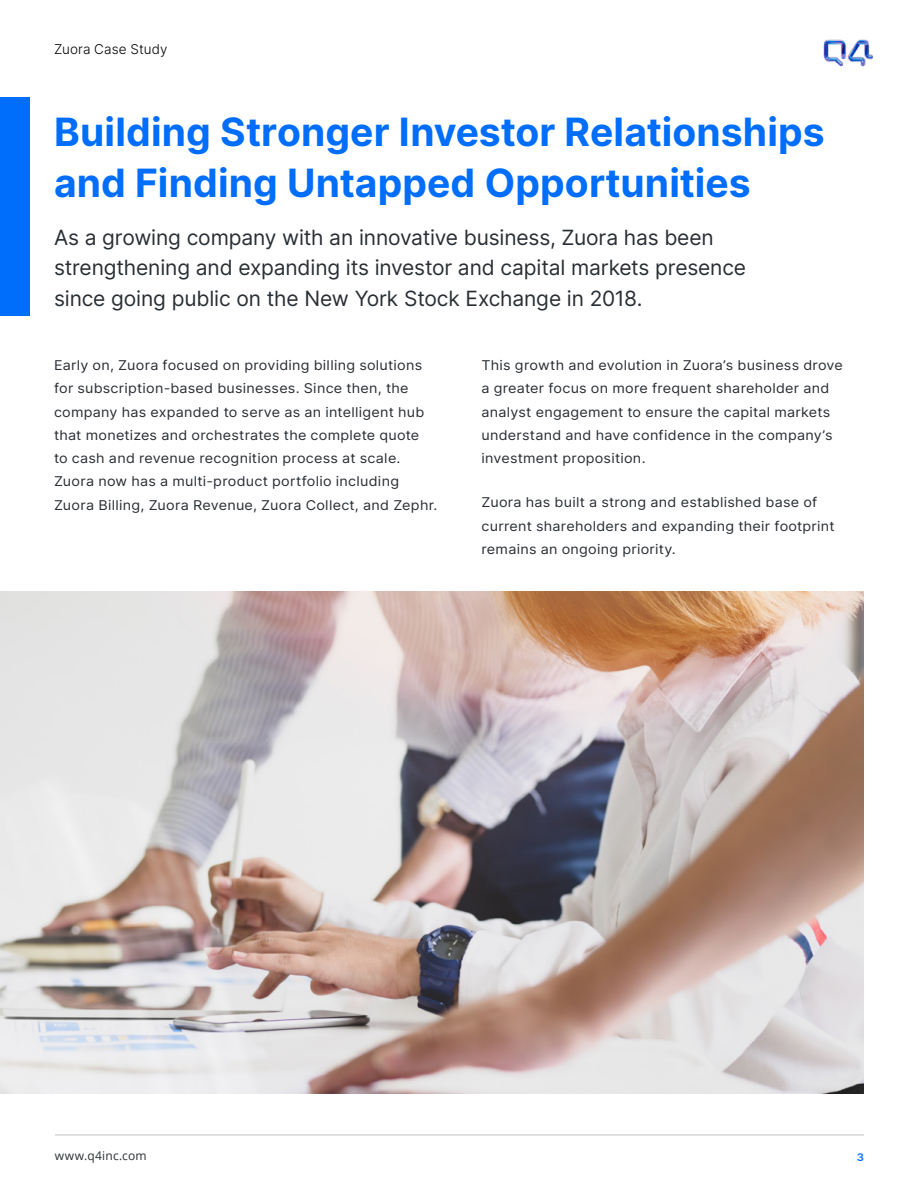
<style>
.page{position:relative;width:918px;height:1188px;background:#fff}
.page>*{position:absolute;margin:0;border:0;box-sizing:border-box;transform-origin:0 0}
.t1{font:700 39px/51px "Inter";color:#006efa}
.t2{font:21px/30px "Inter";letter-spacing:-.01em;color:#2a2f35}
.t3{font:13.5px/23.2px "Inter";letter-spacing:.02em;color:#2a2f35;scale:1.07 1}
.t4{font:300 13.5px "Inter";letter-spacing:.01em;color:#000}
.t5{font:12px "Open Sans";letter-spacing:.02em;color:#2a3136}
.t6{font:600 10.5px "Inter";color:#006efa;scale:1.07 1}
</style>
<div class="page">
<div style="left:0;top:98px;width:30px;height:218px;background:#006efa"></div>
<hr style="left:55px;top:1135px;width:809px;height:1px;background:#c4c2c2">
<img style="left:824px;top:39px;width:49px;height:28px">
<img style="left:0;top:591px;width:864px;height:503px">
<p class="t4" style="left:54px;top:39px;width:115px">Zuora Case Study</p>
<h1 class="t1" style="left:54px;top:105px;width:772px">Building Stronger Investor Relationships and Finding Untapped Opportunities</h1>
<h2 class="t2" style="left:54px;top:222px;width:694px">As a growing company with an innovative business, Zuora has been strengthening and expanding its investor and capital markets presence since going public on the New York Stock Exchange in 2018.</h2>
<p class="t3" style="left:54px;top:353px;width:360px">Early on, Zuora focused on providing billing solutions for subscription-based businesses. Since then, the company has expanded to serve as an intelligent hub that monetizes and orchestrates the complete quote<br>to cash and revenue recognition process at scale.<br>Zuora now has a multi-product portfolio including Zuora Billing, Zuora Revenue, Zuora Collect, and Zephr.</p>
<p class="t3" style="left:482px;top:353px;width:339px">This growth and evolution in Zuora’s business drove a greater focus on more frequent shareholder and analyst engagement to ensure the capital markets understand and have confidence in the company’s investment proposition.</p>
<p class="t3" style="left:482px;top:490px;width:332px">Zuora has built a strong and established base of current shareholders and expanding their footprint remains an ongoing priority.</p>
<p class="t5" style="left:55px;top:1147px;width:93px">www.q4inc.com</p>
<p class="t6" style="left:857px;top:1149px;width:8px">3</p>
</div>
